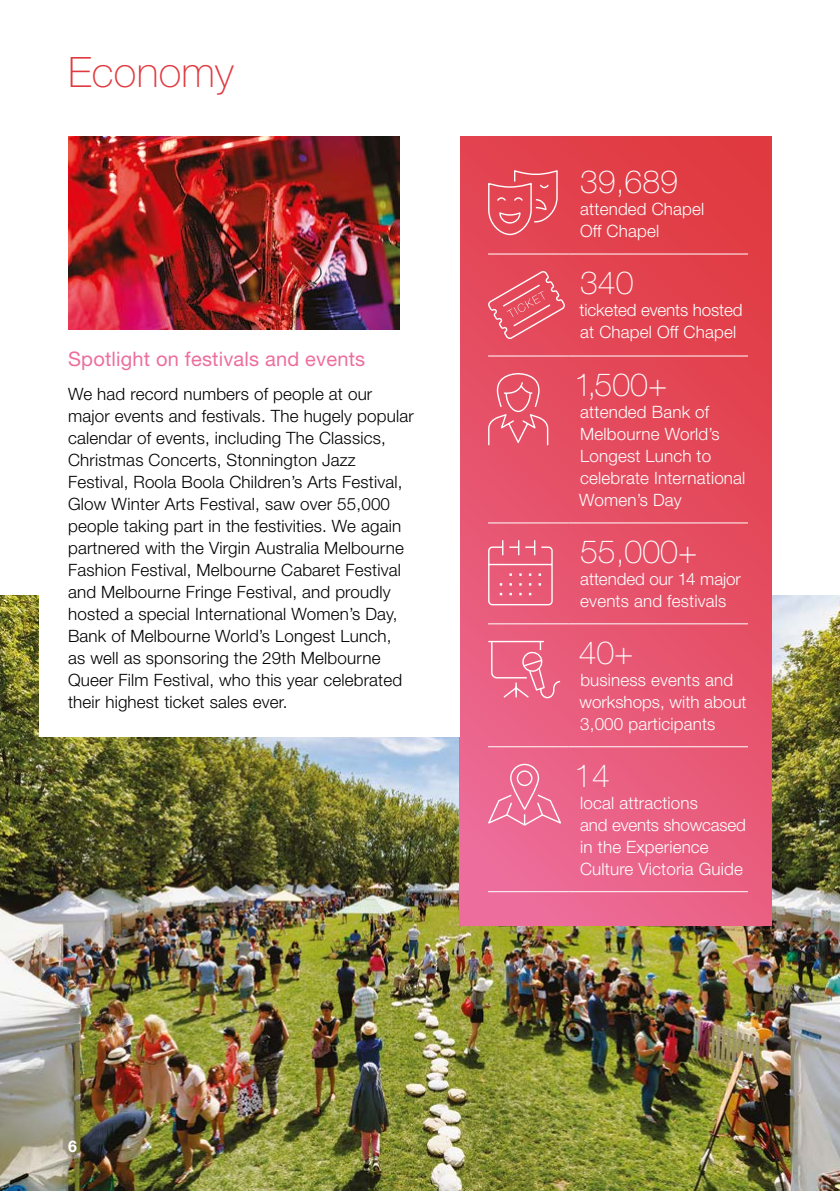
<style>
.page{position:relative;width:840px;height:1191px;background:#fff}
.page>*{position:absolute;margin:0;border:0;box-sizing:border-box;transform-origin:0 0}
.t1{font:100 42px "Helvetica Neue LT Std";letter-spacing:.005em;color:#e03a40}
.t2{font:100 32px "Helvetica Neue LT Std";color:#fff}
.t3{font:20px "Helvetica Neue LT Std";letter-spacing:.01em;color:#ed6e9c}
.t4{font:300 17px/22px "Helvetica Neue LT Std";letter-spacing:.01em;color:#000}
.t5{font:300 17px/22px "Helvetica Neue LT Std";letter-spacing:.01em;color:#fff}
.t6{font:300 17px/22px "Helvetica Neue LT Std";letter-spacing:-.01em;color:#fff}
.t7{font:700 16px "Helvetica Neue LT Pro";color:#fff}
</style>
<div class="page">
<img style="left:0;top:595px;width:839px;height:596px">
<svg style="left:459px;top:136px;width:312px;height:789px;background:#e65269"></svg>
<hr style="left:488px;top:254px;width:80px;height:1px;background:#fff">
<hr style="left:568px;top:254px;width:179px;height:1px;background:#fff">
<hr style="left:488px;top:356px;width:80px;height:1px;background:#fff">
<hr style="left:568px;top:356px;width:179px;height:1px;background:#fff">
<hr style="left:488px;top:522px;width:80px;height:1px;background:#fff">
<hr style="left:568px;top:522px;width:179px;height:1px;background:#fff">
<hr style="left:488px;top:623px;width:80px;height:1px;background:#fff">
<hr style="left:568px;top:623px;width:179px;height:1px;background:#fff">
<hr style="left:488px;top:746px;width:80px;height:1px;background:#fff">
<hr style="left:568px;top:746px;width:179px;height:1px;background:#fff">
<hr style="left:488px;top:891px;width:80px;height:1px;background:#fff">
<hr style="left:568px;top:891px;width:179px;height:1px;background:#fff">
<svg style="left:487px;top:169px;width:71px;height:67px;background:#e55964"></svg>
<svg style="left:486px;top:268px;width:79px;height:74px;background:#e65767"></svg>
<svg style="left:487px;top:373px;width:61px;height:73px;background:#e86274"></svg>
<svg style="left:487px;top:540px;width:66px;height:66px;background:#ea6c85"></svg>
<hr style="left:488px;top:641px;width:55px;height:1px;background:#fff">
<svg style="left:490px;top:640px;width:71px;height:59px;background:#eb6f8d"></svg>
<svg style="left:485px;top:763px;width:78px;height:64px;background:#ed7599"></svg>
<div style="left:40px;top:136px;width:419px;height:601px;background:#fff"></div>
<img style="left:68px;top:136px;width:331px;height:193px">
<h1 class="t1" style="left:68px;top:48px;width:167px">Economy</h1>
<p class="t3" style="left:68px;top:347px;width:298px">Spotlight on festivals and events</p>
<p class="t4" style="left:68px;top:382px;width:347px">We had record numbers of people at our major events and festivals. The hugely popular calendar of events, including The Classics, Christmas Concerts, Stonnington Jazz Festival, Roola Boola Children’s Arts Festival, Glow Winter Arts Festival, saw over 55,000 people taking part in the festivities. We again partnered with the Virgin Australia Melbourne Fashion Festival, Melbourne Cabaret Festival and Melbourne Fringe Festival, and proudly hosted a special International Women’s Day, Bank of Melbourne World’s Longest Lunch,<br>as well as sponsoring the 29th Melbourne Queer Film Festival, who this year celebrated their highest ticket sales ever.</p>
<p class="t7" style="left:68px;top:1136px;width:10px">6</p>
<h2 class="t2" style="left:579px;top:163px;width:99px">39,689</h2>
<p class="t5" style="left:579px;top:198px;width:126px">attended Chapel<br>Off Chapel</p>
<h2 class="t2" style="left:579px;top:264px;width:55px">340</h2>
<p class="t6" style="left:579px;top:298px;width:164px">ticketed events hosted at Chapel Off Chapel</p>
<h2 class="t2" style="left:574px;top:366px;width:94px">1,500+</h2>
<p class="t5" style="left:579px;top:400px;width:168px">attended Bank of<br>Melbourne World’s<br>Longest Lunch to celebrate International<br>Women’s Day</p>
<h2 class="t2" style="left:579px;top:533px;width:119px">55,000+</h2>
<p class="t5" style="left:580px;top:567px;width:162px">attended our 14 major events and festivals</p>
<h2 class="t2" style="left:578px;top:634px;width:56px">40+</h2>
<p class="t5" style="left:579px;top:668px;width:168px">business events and workshops, with about<br>3,000 participants</p>
<h2 class="t2" style="left:574px;top:757px;width:37px">14</h2>
<p class="t5" style="left:579px;top:791px;width:167px">local attractions<br>and events showcased in the Experience<br>Culture Victoria Guide</p>
</div>
